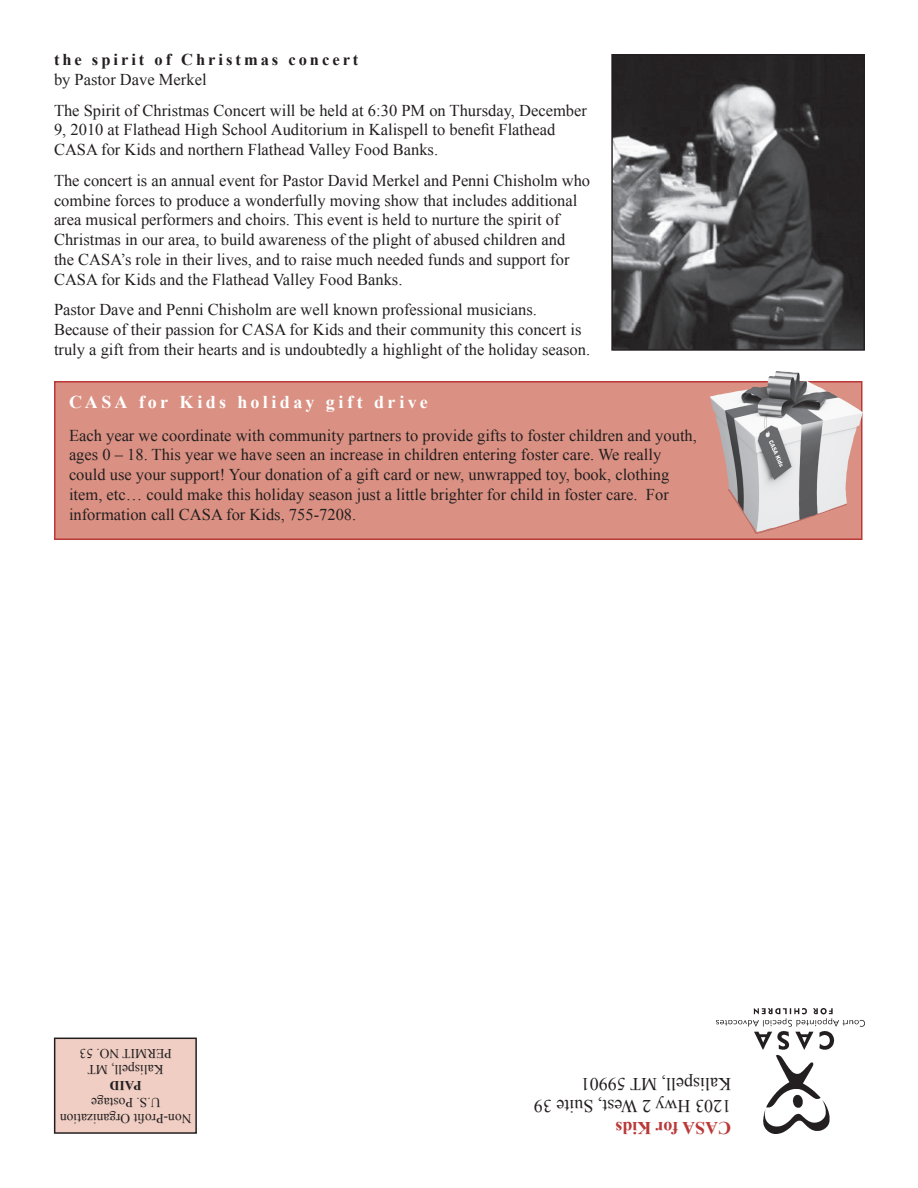
<style>
.page{position:relative;width:918px;height:1188px;background:#fff}
.page>*{position:absolute;margin:0;border:0;box-sizing:border-box;transform-origin:0 0}
.t1{font:18px/21.6px "Times New Roman";color:#231f20}
.t2{font:700 18px "Times New Roman";letter-spacing:.19em;color:#fff}
.t3{font:700 18px "Times New Roman";color:#ba3838}
.t4{font:16.5px/19.8px "Times New Roman";color:#231f20}
.t5{font:700 16.5px "Times New Roman";letter-spacing:.18em;color:#231f20}
.t6{font:13.5px/16.2px "Times New Roman";color:#231f20;text-align:center}
.t7{font:700 13.5px "Times New Roman";color:#231f20}
</style>
<div class="page">
<div style="left:54px;top:381px;width:808px;height:159px;background:#da9183"></div>
<img style="left:717px;top:1008px;width:147px;height:126px">
<div style="left:54px;top:1038px;width:143px;height:96px;background:#f0cec4"></div>
<svg style="left:611px;top:54px;width:254px;height:297px;background:#4e4c4e"></svg>
<svg style="left:728px;top:532px;width:119px;height:1px"></svg>
<img style="left:710px;top:371px;width:153px;height:161px">
<p class="t5" style="left:54px;top:48px;width:306px">the spirit of Christmas concert</p>
<p class="t4" style="left:54px;top:64px;width:534px;line-height:30.6px">by Pastor dave Merkel<br>The Spirit of Christmas Concert will be held at 6:30 PM on Thursday, December</p>
<p class="t4" style="left:54px;top:120px;width:503px">9, 2010 at Flathead High School Auditorium in Kalispell to benefit Flathead<br>CASA for Kids and northern Flathead Valley Food Banks.</p>
<p class="t4" style="left:54px;top:170px;width:538px">The concert is an annual event for Pastor David Merkel and Penni Chisholm who combine forces to produce a wonderfully moving show that includes additional area musical performers and choirs. This event is held to nurture the spirit of Christmas in our area, to build awareness of the plight of abused children and<br>the CASA’s role in their lives, and to raise much needed funds and support for CASA for Kids and the Flathead Valley Food Banks.</p>
<p class="t4" style="left:54px;top:300px;width:538px">Pastor Dave and Penni Chisholm are well known professional musicians.<br>Because of their passion for CASA for Kids and their community this concert is truly a gift from their hearts and is undoubtedly a highlight of the holiday season.</p>
<p class="t2" style="left:69px;top:390px;width:360px">CASA for Kids holiday gift drive</p>
<p class="t4" style="left:69px;top:425px;width:630px">Each year we coordinate with community partners to provide gifts to foster children and youth, ages 0 – 18. This year we have seen an increase in children entering foster care. We really could use your support! Your donation of a gift card or new, unwrapped toy, book, clothing item, etc… could make this holiday season just a little brighter for child in foster care. For information call CASA for Kids, 755-7208.</p>
<p class="t6" style="left:172px;top:1078px;width:94px;rotate:-180deg">Kalispell, MT<br>PERMIT NO. 53</p>
<p class="t7" style="left:142px;top:1095px;width:33px;rotate:-180deg">PAID</p>
<p class="t6" style="left:191px;top:1127px;width:133px;rotate:-180deg">Non-Profit Organization<br>U.S. Postage</p>
<p class="t1" style="left:731px;top:1117px;width:199px;rotate:-180deg">1203 Hwy 2 West, suite 39<br>Kalispell, MT 59901</p>
<p class="t3" style="left:731px;top:1140px;width:117px;rotate:-180deg">CASA for Kids</p>
</div>
